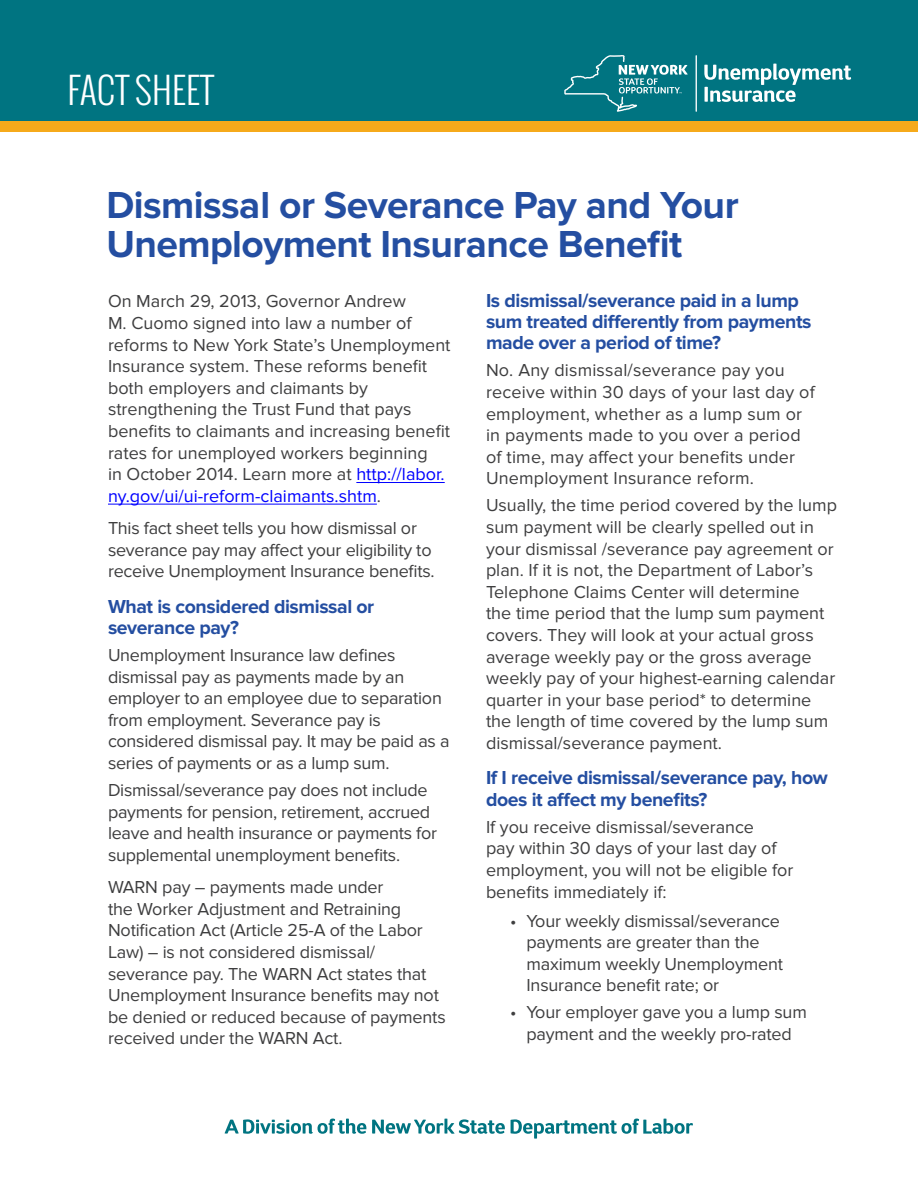
<style>
.page{position:relative;width:918px;height:1188px;background:#fff}
.page>*{position:absolute;margin:0;border:0;box-sizing:border-box;transform-origin:0 0}
.Title_Level_1{font:700 39px/39px "Proxima Nova";letter-spacing:-.015em;color:#244ea1}
.t1{font:300 36px "Oswald";color:#fff}
.Sub_Head_Level_1{font:700 19.5px/21.3px "Proxima Nova";letter-spacing:-.02em;color:#244ea1}
.Body_Copy{font:18px/21.6px "Proxima Nova";letter-spacing:-.01em;color:#3e3e3f}
.Bullets_Level_1{font:18px/21.6px "Proxima Nova";color:#3e3e3f}
.s1{color:#00f}
</style>
<div class="page">
<div style="left:0;top:0;width:918px;height:121px;background:#007481"></div>
<div style="left:0;top:121px;width:918px;height:11px;background:#f6aa1b"></div>
<hr style="left:356px;top:482px;width:89px;height:1px;background:#00f">
<hr style="left:108px;top:504px;width:269px;height:1px;background:#00f">
<hr style="left:696px;top:55px;width:1px;height:57px;background:#fff">
<svg style="left:564px;top:55px;width:124px;height:57px"></svg>
<svg style="left:704px;top:64px;width:147px;height:38px"></svg>
<svg style="left:225px;top:1119px;width:141px;height:15px"></svg>
<svg style="left:372px;top:1119px;width:133px;height:15px"></svg>
<svg style="left:511px;top:1119px;width:182px;height:20px"></svg>
<p class="t1" style="left:68px;top:66px;width:148px">FACT SHEET</p>
<p class="Title_Level_1" style="left:106px;top:187px;width:634px">Dismissal or Severance Pay and Your<br>Unemployment Insurance Benefit</p>
<p class="Body_Copy" style="left:108px;top:291px;width:344px">On March 29, 2013, Governor Andrew<br>M. Cuomo signed into law a number of reforms to New York State’s Unemployment Insurance system. These reforms benefit both employers and claimants by strengthening the Trust Fund that pays benefits to claimants and increasing benefit rates for unemployed workers beginning<br>in October 2014. Learn more at <span class="s1">http://labor. ny.gov/ui/ui-reform-claimants.shtm</span>.</p>
<p class="Body_Copy" style="left:108px;top:518px;width:328px">This fact sheet tells you how dismissal or severance pay may affect your eligibility to receive Unemployment Insurance benefits.</p>
<p class="Sub_Head_Level_1" style="left:108px;top:596px;width:268px">What is considered dismissal or severance pay?</p>
<p class="Body_Copy" style="left:108px;top:644px;width:343px">Unemployment Insurance law defines dismissal pay as payments made by an employer to an employee due to separation from employment. Severance pay is considered dismissal pay. It may be paid as a series of payments or as a lump sum.</p>
<p class="Body_Copy" style="left:108px;top:779px;width:331px">Dismissal/severance pay does not include payments for pension, retirement, accrued leave and health insurance or payments for supplemental unemployment benefits.</p>
<p class="Body_Copy" style="left:108px;top:877px;width:339px">WARN pay – payments made under<br>the Worker Adjustment and Retraining Notification Act (Article 25-A of the Labor Law) – is not considered dismissal/ severance pay. The WARN Act states that Unemployment Insurance benefits may not be denied or reduced because of payments received under the WARN Act.</p>
<p class="Sub_Head_Level_1" style="left:486px;top:290px;width:327px">Is dismissal/severance paid in a lump sum treated differently from payments made over a period of time?</p>
<p class="Bullets_Level_1" style="left:486px;top:360px;width:330px">No. Any dismissal/severance pay you receive within 30 days of your last day of employment, whether as a lump sum or in payments made to you over a period of time, may affect your benefits under Unemployment Insurance reform.</p>
<p class="Bullets_Level_1" style="left:486px;top:495px;width:353px">Usually, the time period covered by the lump sum payment will be clearly spelled out in your dismissal /severance pay agreement or plan. If it is not, the Department of Labor’s Telephone Claims Center will determine<br>the time period that the lump sum payment covers. They will look at your actual gross average weekly pay or the gross average weekly pay of your highest-earning calendar quarter in your base period* to determine the length of time covered by the lump sum dismissal/severance payment.</p>
<p class="Sub_Head_Level_1" style="left:486px;top:768px;width:343px">If I receive dismissal/severance pay, how does it affect my benefits?</p>
<p class="Body_Copy" style="left:486px;top:816px;width:309px">If you receive dismissal/severance<br>pay within 30 days of your last day of employment, you will not be eligible for benefits immediately if:</p>
<p class="Bullets_Level_1" style="left:526px;top:910px;width:258px;text-indent:-16px">• Your weekly dismissal/severance payments are greater than the maximum weekly Unemployment<br>Insurance benefit rate; or</p>
<p class="Bullets_Level_1" style="left:510px;top:1002px;width:298px;text-align:center">• Your employer gave you a lump sum payment and the weekly pro-rated</p>
</div>
